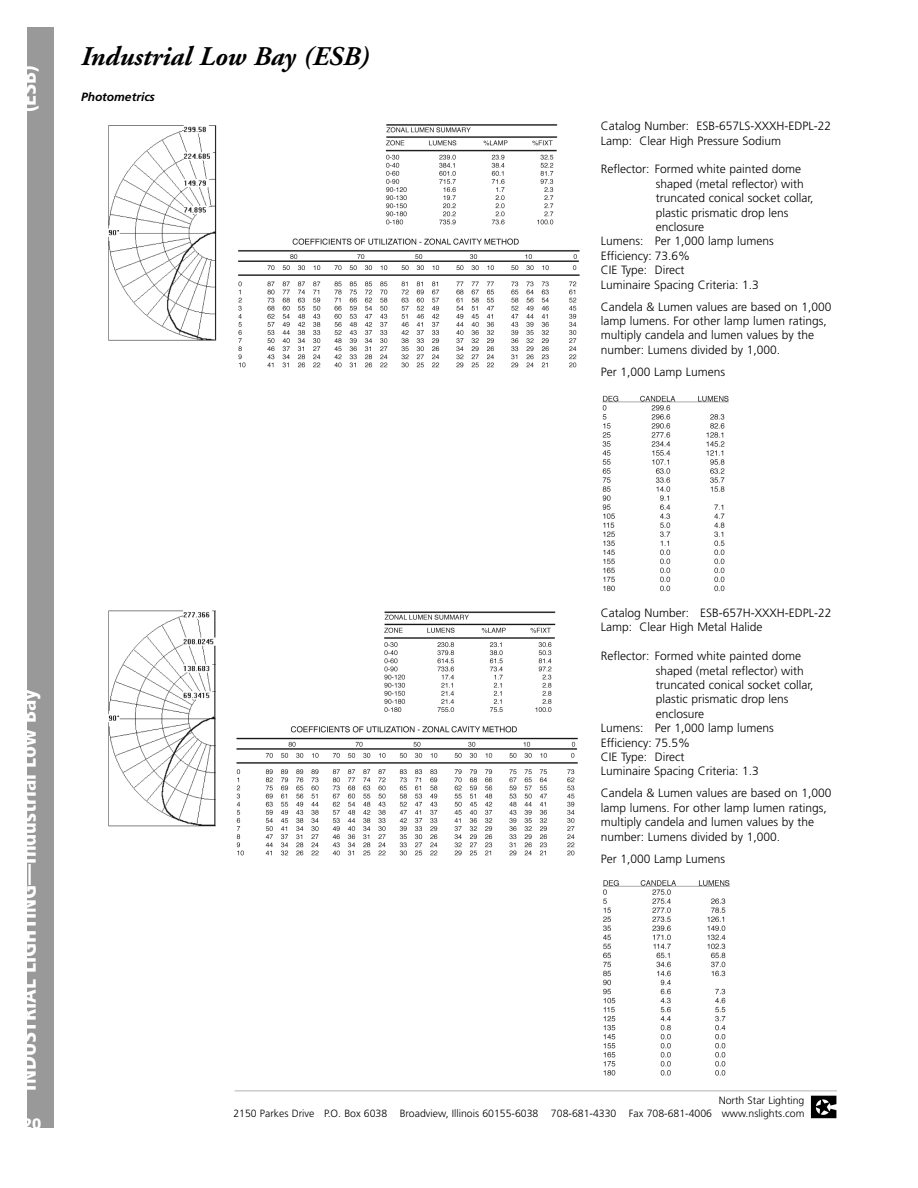
<style>
.page{position:relative;width:918px;height:1188px;background:#fff}
.page>*{position:absolute;margin:0;border:0;box-sizing:border-box;transform-origin:0 0}
.t1{font:italic 700 27px "Adobe Garamond";color:#000}
.t2{font:900 condensed 21px "Frutiger";color:#fff}
.t3{font:900 15px "Frutiger";color:#fff}
.t4{font:300 12px/14.4px "Frutiger";color:#000}
.t5{font:italic 700 12px "Frutiger";color:#000}
.t6{font:300 10.5px/12.6px "Frutiger";color:#000;text-align:right}
</style>
<div class="page">
<svg style="left:810px;top:1091px;width:27px;height:28px"></svg>
<img style="left:811px;top:1096px;width:25px;height:22px">
<hr style="left:235px;top:1090px;width:602px;height:1px;background:#b3b3b3">
<img style="left:238px;top:124px;width:342px;height:244px">
<img style="left:108px;top:125px;width:109px;height:216px">
<img style="left:602px;top:395px;width:127px;height:197px">
<img style="left:236px;top:611px;width:342px;height:245px">
<img style="left:108px;top:610px;width:108px;height:217px">
<img style="left:603px;top:880px;width:127px;height:196px">
<div style="left:226px;top:114px;width:120px;height:77px;background:#fff"></div>
<div style="left:226px;top:589px;width:125px;height:90px;background:#fff"></div>
<div style="left:27px;top:27px;width:27px;height:1101px;background:#999"></div>
<h2 class="t2" style="left:20px;top:112px;width:49px;rotate:-90deg">(ESB)</h2>
<h1 class="t1" style="left:81px;top:46px;width:290px">Industrial Low Bay (ESB)</h1>
<p class="t5" style="left:81px;top:92px;width:75px">Photometrics</p>
<p class="t4" style="left:601px;top:120px;width:232px">Catalog Number: ESB-657LS-XXXH-EDPL-22<br>Lamp: Clear High Pressure Sodium</p>
<p class="t4" style="left:601px;top:163px;width:202px">Reflector: Formed white painted dome</p>
<p class="t4" style="left:656px;top:177px;width:150px">shaped (metal reflector) with</p>
<p class="t4" style="left:656px;top:192px;width:159px">truncated conical socket collar,</p>
<p class="t4" style="left:656px;top:206px;width:134px">plastic prismatic drop lens</p>
<p class="t4" style="left:656px;top:221px;width:50px">enclosure</p>
<p class="t4" style="left:601px;top:235px;width:175px">Lumens: Per 1,000 lamp lumens</p>
<p class="t4" style="left:601px;top:249px;width:91px">Efficiency: 73.6%</p>
<p class="t4" style="left:601px;top:264px;width:85px">CIE Type: Direct</p>
<p class="t4" style="left:601px;top:278px;width:160px">Luminaire Spacing Criteria: 1.3</p>
<p class="t4" style="left:601px;top:300px;width:232px">Candela &amp; Lumen values are based on 1,000 lamp lumens. For other lamp lumen ratings, multiply candela and lumen values by the number: Lumens divided by 1,000.</p>
<p class="t4" style="left:601px;top:365px;width:126px">Per 1,000 Lamp Lumens</p>
<h2 class="t2" style="left:20px;top:1090px;width:403px;rotate:-90deg">INDUSTRIAL LIGHTING—Industrial Low Bay</h2>
<p class="t3" style="left:23px;top:1118px;width:20px">20</p>
<p class="t4" style="left:601px;top:607px;width:232px">Catalog Number: ESB-657H-XXXH-EDPL-22<br>Lamp: Clear High Metal Halide</p>
<p class="t4" style="left:601px;top:650px;width:202px">Reflector: Formed white painted dome</p>
<p class="t4" style="left:656px;top:664px;width:150px">shaped (metal reflector) with</p>
<p class="t4" style="left:656px;top:679px;width:159px">truncated conical socket collar,</p>
<p class="t4" style="left:656px;top:693px;width:134px">plastic prismatic drop lens</p>
<p class="t4" style="left:656px;top:707px;width:50px">enclosure</p>
<p class="t4" style="left:601px;top:722px;width:175px">Lumens: Per 1,000 lamp lumens</p>
<p class="t4" style="left:601px;top:736px;width:91px">Efficiency: 75.5%</p>
<p class="t4" style="left:601px;top:751px;width:85px">CIE Type: Direct</p>
<p class="t4" style="left:601px;top:765px;width:160px">Luminaire Spacing Criteria: 1.3</p>
<p class="t4" style="left:601px;top:787px;width:232px">Candela &amp; Lumen values are based on 1,000 lamp lumens. For other lamp lumen ratings, multiply candela and lumen values by the number: Lumens divided by 1,000.</p>
<p class="t4" style="left:601px;top:852px;width:126px">Per 1,000 Lamp Lumens</p>
<p class="t6" style="left:233px;top:1095px;width:573px">North Star Lighting<br>2150 Parkes Drive P.O. Box 6038 Broadview, Illinois 60155-6038 708-681-4330 Fax 708-681-4006 www.nslights.com</p>
</div>
